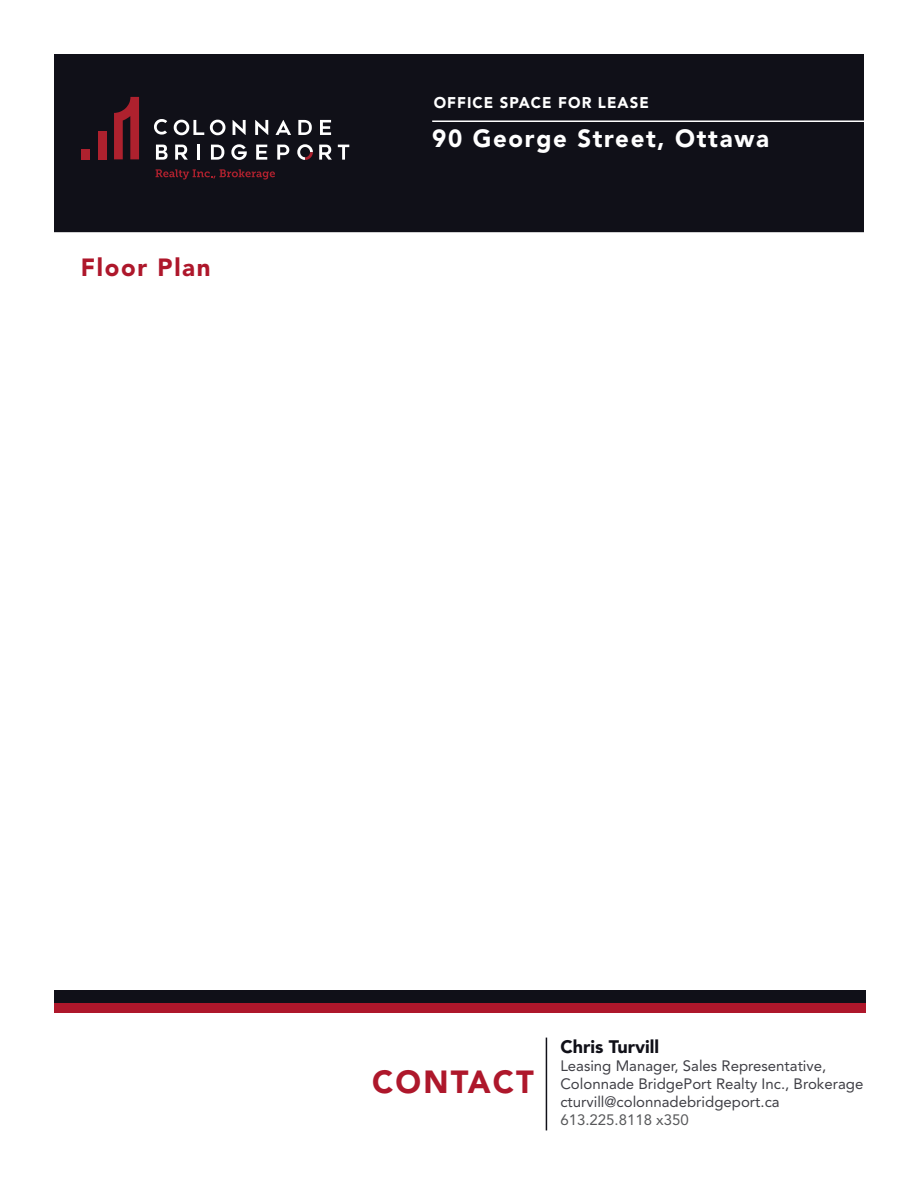
<style>
.page{position:relative;width:918px;height:1188px;background:#fff}
.page>*{position:absolute;margin:0;border:0;box-sizing:border-box;transform-origin:0 0}
.t1{font:900 31.8px "Avenir LT Std";letter-spacing:.07em;color:#ae172b}
.t2{font:900 24.75px "Avenir LT Std";letter-spacing:.07em;color:#fff}
.t3{font:900 24.75px "Avenir LT Std";letter-spacing:.07em;color:#ae172b}
.t4{font:900 18px "Avenir LT Std";color:#101018}
.t5{font:900 15.45px "Avenir LT Std";letter-spacing:.07em;color:#fff}
.t6{font:15px/18px "Avenir LT Std";color:#404046}
.t7{font:15px "Avenir LT Std";color:#57585a}
</style>
<div class="page">
<div style="left:54px;top:54px;width:810px;height:178px;background:#101018"></div>
<svg style="left:156px;top:145px;width:12px;height:15px"></svg>
<svg style="left:175px;top:145px;width:13px;height:15px"></svg>
<svg style="left:174px;top:120px;width:30px;height:15px"></svg>
<hr style="left:197px;top:145px;width:3px;height:15px;background:#fff">
<svg style="left:210px;top:120px;width:15px;height:15px"></svg>
<svg style="left:211px;top:145px;width:13px;height:15px"></svg>
<svg style="left:233px;top:120px;width:13px;height:15px"></svg>
<svg style="left:231px;top:144px;width:16px;height:16px"></svg>
<svg style="left:255px;top:120px;width:13px;height:15px"></svg>
<svg style="left:256px;top:145px;width:11px;height:15px"></svg>
<svg style="left:275px;top:120px;width:16px;height:15px"></svg>
<svg style="left:277px;top:145px;width:12px;height:15px"></svg>
<svg style="left:298px;top:120px;width:14px;height:15px"></svg>
<svg style="left:320px;top:120px;width:11px;height:15px"></svg>
<svg style="left:319px;top:145px;width:13px;height:15px"></svg>
<svg style="left:338px;top:145px;width:11px;height:15px"></svg>
<svg style="left:154px;top:119px;width:13px;height:16px"></svg>
<div style="left:98px;top:131px;width:8px;height:28px;background:#ae212e"></div>
<svg style="left:114px;top:97px;width:25px;height:62px"></svg>
<div style="left:81px;top:149px;width:9px;height:10px;background:#ae212e"></div>
<svg style="left:297px;top:144px;width:16px;height:16px"></svg>
<svg style="left:156px;top:169px;width:119px;height:11px"></svg>
<hr style="left:432px;top:120px;width:486px;height:2px;background:#fff">
<div style="left:55px;top:1001px;width:811px;height:12px;background:#ae172b"></div>
<div style="left:55px;top:990px;width:811px;height:12px;background:#101018"></div>
<hr style="left:546px;top:1038px;width:1px;height:92px;background:#101018">
<h2 class="t3" style="left:81px;top:252px;width:131px">Floor Plan</h2>
<p class="t5" style="left:434px;top:94px;width:217px">OFFICE SPACE FOR LEASE</p>
<h2 class="t2" style="left:432px;top:124px;width:338px">90 George Street, Ottawa</h2>
<h1 class="t1" style="left:372px;top:1063px;width:163px">CONTACT</h1>
<p class="t4" style="left:560px;top:1036px;width:100px">Chris Turvill</p>
<p class="t6" style="left:560px;top:1057px;width:304px">Leasing Manager, Sales Representative,<br>Colonnade BridgePort Realty Inc., Brokerage cturvill@colonnadebridgeport.ca</p>
<p class="t7" style="left:560px;top:1111px;width:130px">613.225.8118 x350</p>
</div>
